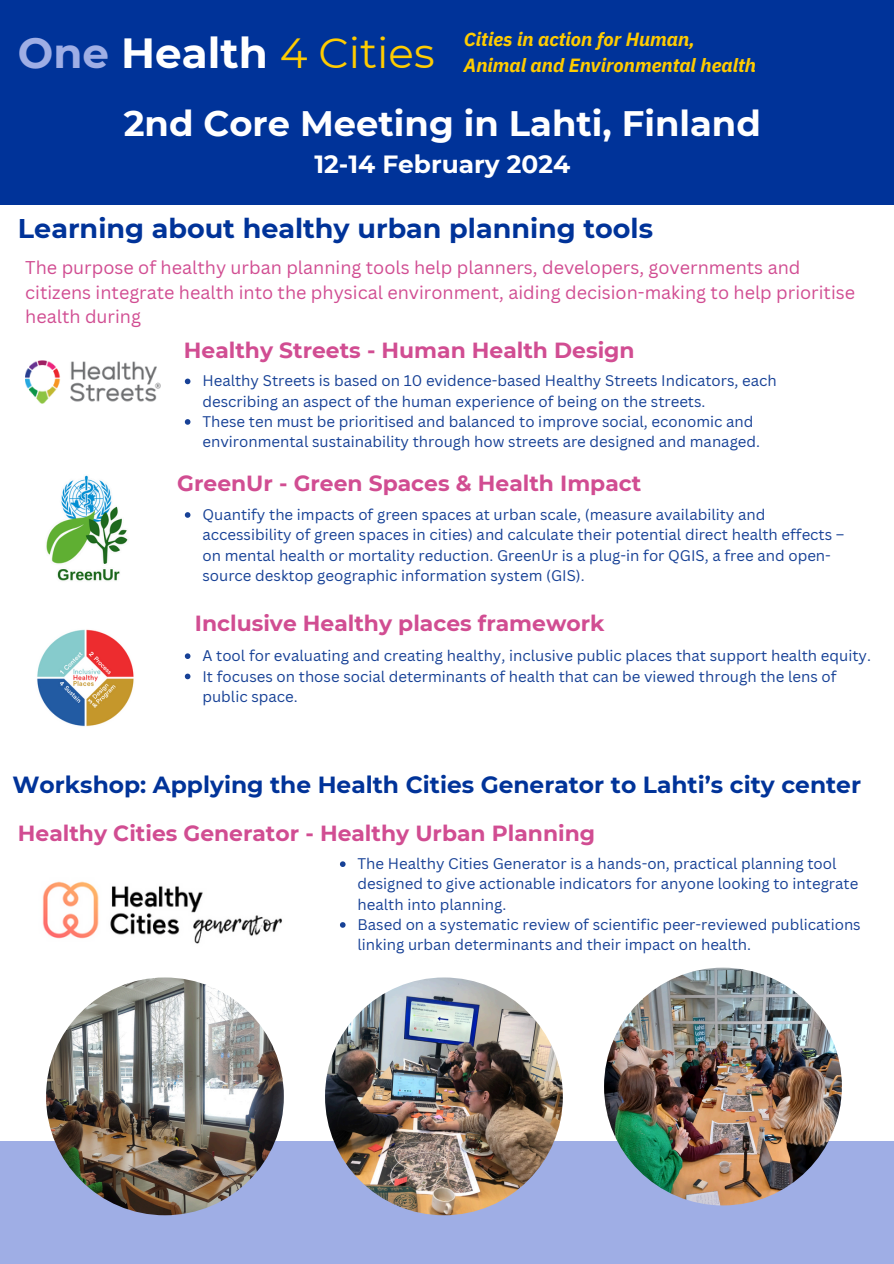
<style>
.page{position:relative;width:894px;height:1264px;background:#fff}
.page>*{position:absolute;margin:0;border:0;box-sizing:border-box;transform-origin:0 0}
.t1{font:42px "Montserrat";color:#fc0}
.t2{font:700 35.4px "Montserrat";color:#fff}
.t3{font:700 27px "Montserrat";color:#039}
.t4{font:700 24.9px "Montserrat";color:#fff}
.t5{font:700 23.4px "Montserrat";color:#039}
.t6{font:700 21.9px "Montserrat";color:#d14d92}
.t7{font:italic 700 19.05px/25.8px "IBM Plex Sans";color:#fc0}
.t8{font:18px/24.8px "Canva Sans";color:#d14d92}
.t9{font:15px/20.2px "Canva Sans";color:#174196}
.s1{font-weight:700;color:#9faee5}
.s2{font-weight:700;color:#fff}
</style>
<div class="page">
<div style="left:0;top:0;width:893px;height:205px;background:#039"></div>
<div style="left:0;top:1141px;width:893px;height:122px;background:#9faee5"></div>
<img style="left:46px;top:475px;width:82px;height:106px">
<img style="left:37px;top:629px;width:97px;height:98px">
<svg style="left:340px;top:861px;width:5px;height:6px"></svg>
<svg style="left:340px;top:922px;width:5px;height:5px"></svg>
<img style="left:604px;top:967px;width:237px;height:238px;border-radius:50%">
<img style="left:325px;top:977px;width:237px;height:238px;border-radius:50%">
<img style="left:46px;top:977px;width:237px;height:238px;border-radius:50%">
<img style="left:42px;top:881px;width:240px;height:63px">
<img style="left:25px;top:361px;width:135px;height:43px">
<svg style="left:185px;top:378px;width:5px;height:6px"></svg>
<svg style="left:185px;top:419px;width:5px;height:6px"></svg>
<svg style="left:185px;top:512px;width:5px;height:6px"></svg>
<svg style="left:185px;top:653px;width:5px;height:6px"></svg>
<svg style="left:185px;top:673px;width:5px;height:6px"></svg>
<p class="t1" style="left:18px;top:27px;width:418px"><span class="s1">One</span> <span class="s2">Health</span> 4 Cities</p>
<h4 class="t7" style="left:463px;top:26px;width:293px">Cities in action for Human,<br>Animal and Environmental health</h4>
<p class="t2" style="left:124px;top:102px;width:638px">2nd Core Meeting in Lahti, Finland</p>
<p class="t4" style="left:314px;top:149px;width:257px">12-14 February 2024</p>
<h4 class="t3" style="left:18px;top:212px;width:636px">Learning about healthy urban planning tools</h4>
<p class="t8" style="left:25px;top:254px;width:831px">The purpose of healthy urban planning tools help planners, developers, governments and citizens integrate health into the physical environment, aiding decision-making to help prioritise health during</p>
<p class="t6" style="left:184px;top:336px;width:452px">Healthy Streets - Human Health Design</p>
<p class="t9" style="left:202px;top:370px;width:575px">Healthy Streets is based on 10 evidence-based Healthy Streets Indicators, each describing an aspect of the human experience of being on the streets.</p>
<h4 class="t9" style="left:202px;top:411px;width:559px">These ten must be prioritised and balanced to improve social, economic and environmental sustainability through how streets are designed and managed.</h4>
<p class="t6" style="left:177px;top:470px;width:465px">GreenUr - Green Spaces &amp; Health Impact</p>
<h4 class="t9" style="left:202px;top:504px;width:643px">Quantify the impacts of green spaces at urban scale, (measure availability and accessibility of green spaces in cities) and calculate their potential direct health effects – on mental health or mortality reduction. GreenUr is a plug-in for QGIS, a free and open&shy;source desktop geographic information system (GIS).</h4>
<p class="t6" style="left:195px;top:610px;width:411px">Inclusive Healthy places framework</p>
<p class="t9" style="left:202px;top:645px;width:669px">A tool for evaluating and creating healthy, inclusive public places that support health equity.</p>
<p class="t9" style="left:202px;top:665px;width:635px">It focuses on those social determinants of health that can be viewed through the lens of public space.</p>
<p class="t5" style="left:12px;top:770px;width:849px">Workshop: Applying the Health Cities Generator to Lahti’s city center</p>
<p class="t6" style="left:18px;top:819px;width:578px">Healthy Cities Generator - Healthy Urban Planning</p>
<h2 class="t9" style="left:357px;top:853px;width:502px">The Healthy Cities Generator is a hands-on, practical planning tool designed to give actionable indicators for anyone looking to integrate health into planning.</h2>
<h3 class="t9" style="left:357px;top:914px;width:504px">Based on a systematic review of scientific peer-reviewed publications linking urban determinants and their impact on health.</h3>
</div>
